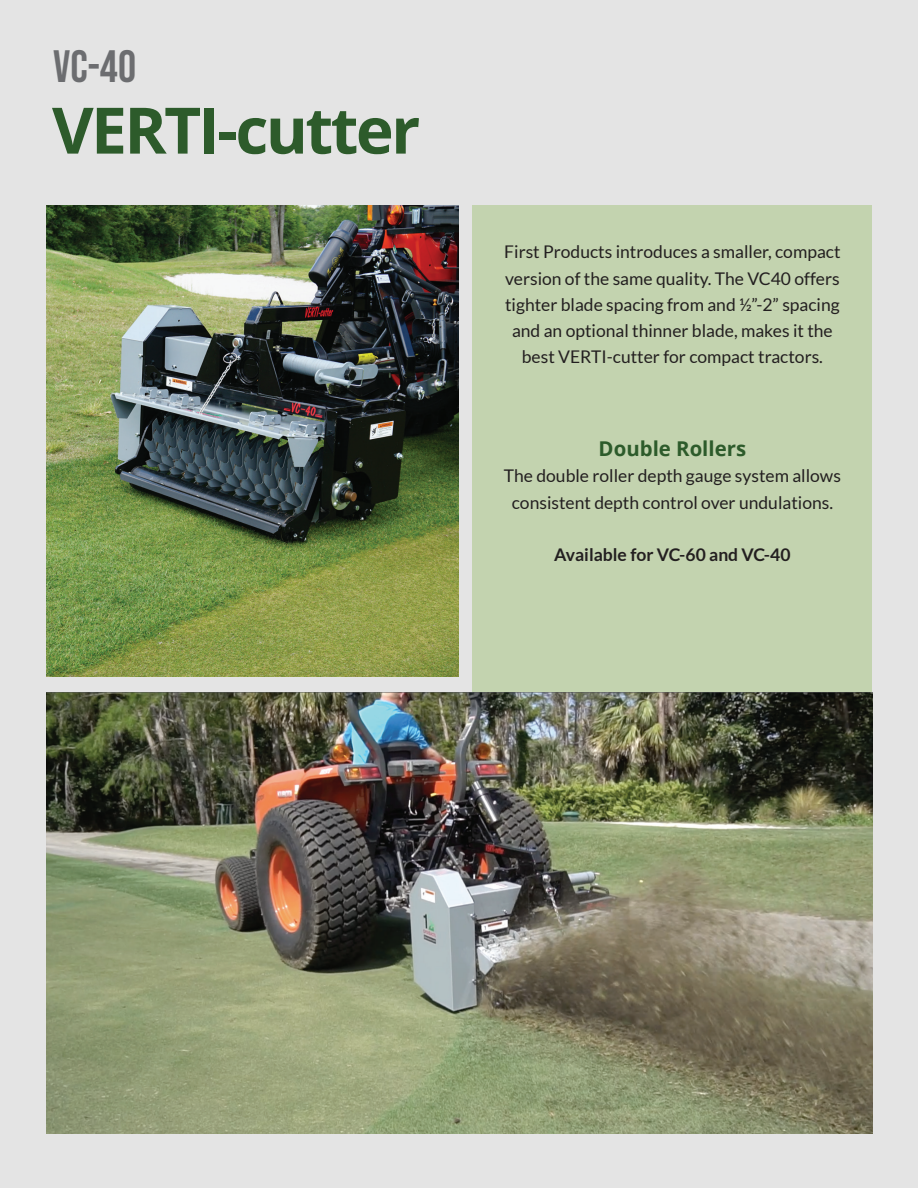
<style>
.page{position:relative;width:918px;height:1188px;background:#e4e4e4}
.page>*{position:absolute;margin:0;border:0;box-sizing:border-box;transform-origin:0 0}
.t1{font:700 64.05px "Open Sans";letter-spacing:-.04em;color:#2d5b2b}
.t2{font:45.15px "Bebas Neue";color:#6c6d70}
.t3{font:700 20.4px "Open Sans";color:#2d5b2b}
.t4{font:17.55px/26.2px "Lato";color:#231f20;text-align:center}
.t5{font:700 17.55px "Lato";color:#231f20}
</style>
<div class="page">
<div style="left:473px;top:205px;width:399px;height:929px;background:#c3d3af"></div>
<img style="left:46px;top:693px;width:826px;height:441px">
<img style="left:46px;top:206px;width:412px;height:470px">
<h2 class="t2" style="left:53px;top:41px;width:84px">VC-40</h2>
<h1 class="t1" style="left:52px;top:85px;width:370px">VERTI-cutter</h1>
<p class="t4" style="left:504px;top:239px;width:338px">First Products introduces a smaller, compact version of the same quality. The VC40 offers tighter blade spacing from and ½”-2” spacing and an optional thinner blade, makes it the best VERTI-cutter for compact tractors.</p>
<p class="t3" style="left:599px;top:434px;width:149px">Double Rollers</p>
<p class="t4" style="left:504px;top:463px;width:339px">The double roller depth gauge system allows consistent depth control over undulations.</p>
<p class="t5" style="left:554px;top:545px;width:238px">Available for VC-60 and VC-40</p>
</div>
